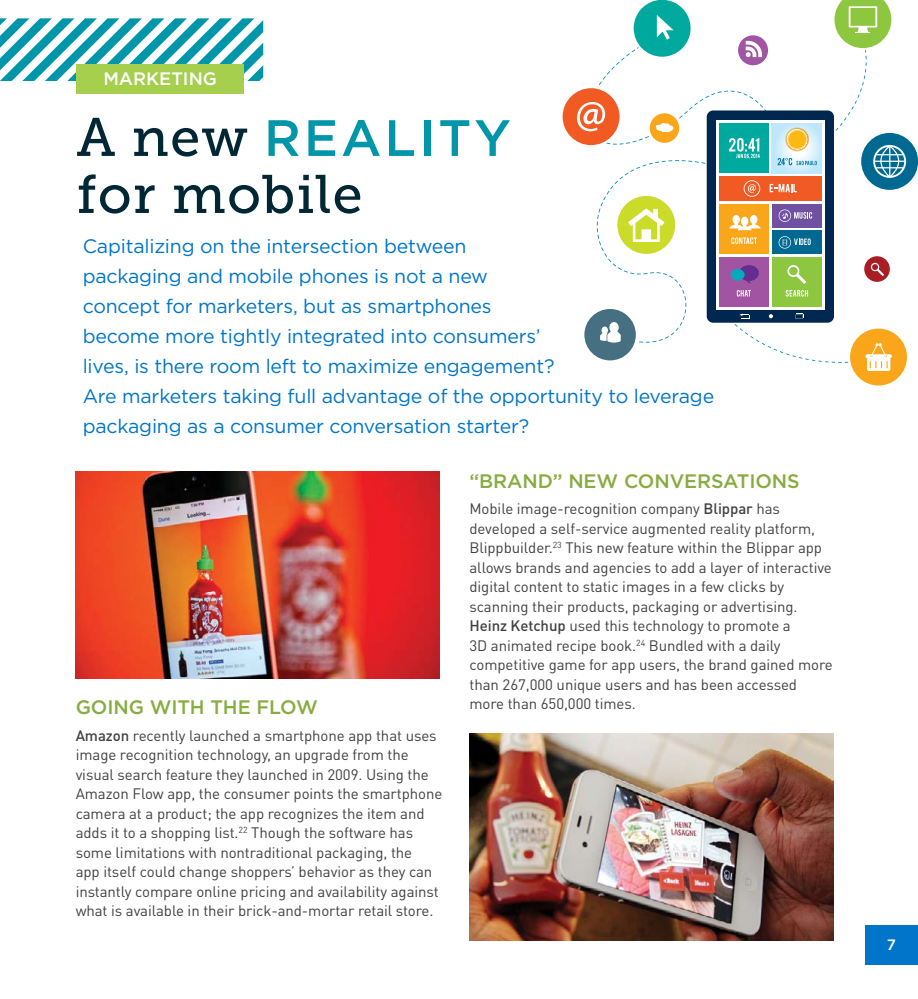
<style>
.page{position:relative;width:918px;height:999px;background:#fff}
.page>*{position:absolute;margin:0;border:0;box-sizing:border-box;transform-origin:0 0}
.t1{font:54px "Museo Slab 500";letter-spacing:.02em;color:#012735}
.t2{font:500 51px "Gotham";letter-spacing:.06em;color:#0096a9}
.t3{font:19.5px/30px "Gotham";letter-spacing:-.01em;color:#0075c9}
.t4{font:500 19.5px "Gotham";letter-spacing:-.005em;color:#87ac3f}
.t5{font:500 18px "Gotham";color:#fff}
.t6{font:15px/19.5px "DINOT";letter-spacing:-.005em;color:#414042}
.t7{font:500 15px "Gotham";color:#fff}
.s1{font-family:"Museo Slab 500";font-weight:400;font-size:54px;color:#012735}
.s2{font-weight:500}
</style>
<div class="page">
<div style="left:865px;top:926px;width:53px;height:39px;background:#0075c9"></div>
<svg style="left:0;top:18px;width:263px;height:63px"></svg>
<div style="left:76px;top:64px;width:168px;height:29px;background:#a5cf4d"></div>
<svg style="left:561px;top:86px;width:61px;height:61px"></svg>
<div style="left:563px;top:88px;width:57px;height:57px;background:#f15a22;border-radius:50%"></div>
<svg style="left:577px;top:0;width:341px;height:386px"></svg>
<img style="left:76px;top:472px;width:363px;height:207px">
<img style="left:470px;top:734px;width:363px;height:207px">
<p class="t5" style="left:103px;top:68px;width:115px">MARKETING</p>
<h2 class="t2" style="left:76px;top:109px;width:436px"><span class="s1">A new</span> REALITY</h2>
<h1 class="t1" style="left:76px;top:164px;width:288px">for mobile</h1>
<p class="t3" style="left:83px;top:230px;width:633px">Capitalizing on the intersection between<br>packaging and mobile phones is not a new<br>concept for marketers, but as smartphones<br>become more tightly integrated into consumers’<br>lives, is there room left to maximize engagement?<br>Are marketers taking full advantage of the opportunity to leverage packaging as a consumer conversation starter?</p>
<h3 class="t4" style="left:76px;top:696px;width:244px">GOING WITH THE FLOW</h3>
<p class="t6" style="left:76px;top:725px;width:368px"><span class="s2">Amazon</span> recently launched a smartphone app that uses image recognition technology, an upgrade from the visual search feature they launched in 2009. Using the Amazon Flow app, the consumer points the smartphone camera at a product; the app recognizes the item and adds it to a shopping list.<sup>22</sup> Though the software has some limitations with nontraditional packaging, the<br>app itself could change shoppers’ behavior as they can instantly compare online pricing and availability against what is available in their brick-and-mortar retail store.</p>
<h3 class="t4" style="left:470px;top:470px;width:332px">“BRAND” NEW CONVERSATIONS</h3>
<p class="t6" style="left:469px;top:499px;width:365px">Mobile image-recognition company <span class="s2">Blippar</span> has developed a self-service augmented reality platform, Blippbuilder.<sup>23</sup> This new feature within the Blippar app allows brands and agencies to add a layer of interactive digital content to static images in a few clicks by scanning their products, packaging or advertising.<br><span class="s2">Heinz Ketchup</span> used this technology to promote a<br>3D animated recipe book.<sup>24</sup> Bundled with a daily competitive game for app users, the brand gained more than 267,000 unique users and has been accessed more than 650,000 times.</p>
<p class="t7" style="left:887px;top:936px;width:11px">7</p>
</div>
